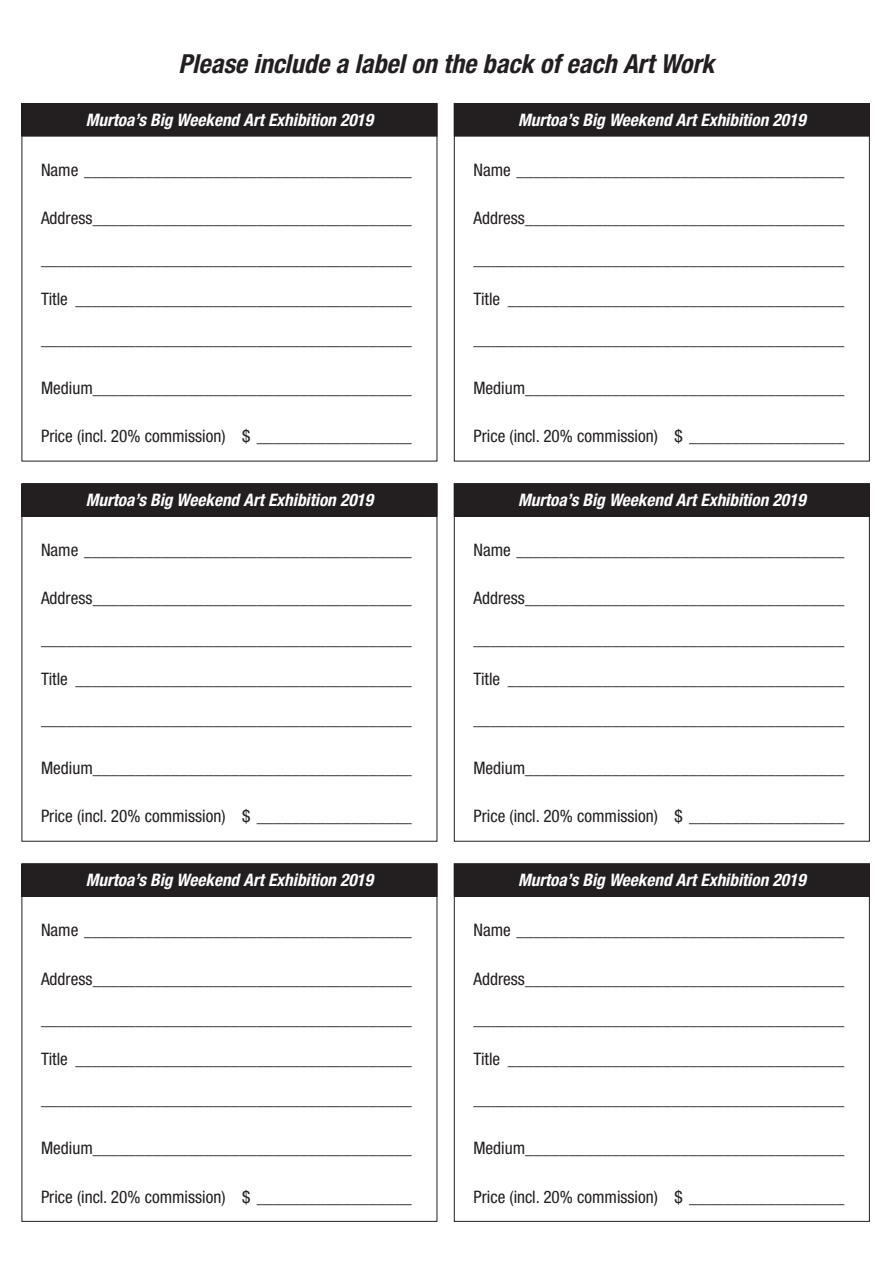
<style>
.page{position:relative;width:893px;height:1263px;background:#fff}
.page>*{position:absolute;margin:0;border:0;box-sizing:border-box;transform-origin:0 0}
.t1{font:italic 700 condensed 26.25px "Helvetica Neue";color:#231f20}
.t2{font:condensed 17.25px "Helvetica Neue";color:#231f20}
.t3{font:italic 700 condensed 17.25px "Helvetica Neue";color:#fff}
</style>
<div class="page">
<div style="left:22px;top:104px;width:415px;height:32px;background:#231f20"></div>
<div style="left:22px;top:103px;width:415px;height:33px;border:1px solid #231f20"></div>
<div style="left:454px;top:104px;width:415px;height:32px;background:#231f20"></div>
<div style="left:454px;top:103px;width:416px;height:33px;border:1px solid #231f20"></div>
<div style="left:22px;top:484px;width:415px;height:32px;background:#231f20"></div>
<div style="left:22px;top:483px;width:415px;height:34px;border:1px solid #231f20"></div>
<div style="left:454px;top:484px;width:415px;height:32px;background:#231f20"></div>
<div style="left:454px;top:483px;width:416px;height:34px;border:1px solid #231f20"></div>
<div style="left:22px;top:864px;width:415px;height:32px;background:#231f20"></div>
<div style="left:22px;top:863px;width:415px;height:34px;border:1px solid #231f20"></div>
<div style="left:454px;top:864px;width:415px;height:32px;background:#231f20"></div>
<div style="left:454px;top:863px;width:416px;height:34px;border:1px solid #231f20"></div>
<h1 class="t1" style="left:179px;top:47px;width:537px">Please include a label on the back of each Art Work</h1>
<p class="t3" style="left:86px;top:109px;width:289px">Murtoa’s Big Weekend Art Exhibition 2019</p>
<p class="t2" style="left:41px;top:160px;width:372px">Name ______________________________________</p>
<p class="t2" style="left:41px;top:208px;width:372px">Address_____________________________________</p>
<p class="t2" style="left:41px;top:248px;width:372px">___________________________________________</p>
<p class="t2" style="left:41px;top:289px;width:372px">Title _______________________________________</p>
<p class="t2" style="left:41px;top:329px;width:372px">___________________________________________</p>
<p class="t2" style="left:41px;top:377px;width:372px">Medium_____________________________________</p>
<p class="t2" style="left:41px;top:426px;width:372px">Price (incl. 20% commission) $ __________________</p>
<p class="t3" style="left:86px;top:490px;width:289px">Murtoa’s Big Weekend Art Exhibition 2019</p>
<p class="t2" style="left:41px;top:540px;width:372px">Name ______________________________________</p>
<p class="t2" style="left:41px;top:588px;width:372px">Address_____________________________________</p>
<p class="t2" style="left:41px;top:628px;width:372px">___________________________________________</p>
<p class="t2" style="left:41px;top:669px;width:372px">Title _______________________________________</p>
<p class="t2" style="left:41px;top:709px;width:372px">___________________________________________</p>
<p class="t2" style="left:41px;top:758px;width:372px">Medium_____________________________________</p>
<p class="t2" style="left:41px;top:806px;width:372px">Price (incl. 20% commission) $ __________________</p>
<p class="t3" style="left:86px;top:870px;width:289px">Murtoa’s Big Weekend Art Exhibition 2019</p>
<p class="t2" style="left:41px;top:920px;width:372px">Name ______________________________________</p>
<p class="t2" style="left:41px;top:968px;width:372px">Address_____________________________________</p>
<p class="t2" style="left:41px;top:1009px;width:372px">___________________________________________</p>
<p class="t2" style="left:41px;top:1049px;width:372px">Title _______________________________________</p>
<p class="t2" style="left:41px;top:1089px;width:372px">___________________________________________</p>
<p class="t2" style="left:41px;top:1138px;width:372px">Medium_____________________________________</p>
<p class="t2" style="left:41px;top:1186px;width:372px">Price (incl. 20% commission) $ __________________</p>
<p class="t3" style="left:518px;top:109px;width:289px">Murtoa’s Big Weekend Art Exhibition 2019</p>
<p class="t2" style="left:473px;top:160px;width:372px">Name ______________________________________</p>
<p class="t2" style="left:473px;top:208px;width:372px">Address_____________________________________</p>
<p class="t2" style="left:473px;top:248px;width:372px">___________________________________________</p>
<p class="t2" style="left:473px;top:289px;width:372px">Title _______________________________________</p>
<p class="t2" style="left:473px;top:329px;width:372px">___________________________________________</p>
<p class="t2" style="left:473px;top:377px;width:372px">Medium_____________________________________</p>
<p class="t2" style="left:473px;top:426px;width:372px">Price (incl. 20% commission) $ __________________</p>
<p class="t3" style="left:518px;top:490px;width:289px">Murtoa’s Big Weekend Art Exhibition 2019</p>
<p class="t2" style="left:473px;top:540px;width:372px">Name ______________________________________</p>
<p class="t2" style="left:473px;top:588px;width:372px">Address_____________________________________</p>
<p class="t2" style="left:473px;top:628px;width:372px">___________________________________________</p>
<p class="t2" style="left:473px;top:669px;width:372px">Title _______________________________________</p>
<p class="t2" style="left:473px;top:709px;width:372px">___________________________________________</p>
<p class="t2" style="left:473px;top:758px;width:372px">Medium_____________________________________</p>
<p class="t2" style="left:473px;top:806px;width:372px">Price (incl. 20% commission) $ __________________</p>
<p class="t3" style="left:518px;top:870px;width:289px">Murtoa’s Big Weekend Art Exhibition 2019</p>
<p class="t2" style="left:473px;top:920px;width:372px">Name ______________________________________</p>
<p class="t2" style="left:473px;top:968px;width:372px">Address_____________________________________</p>
<p class="t2" style="left:473px;top:1009px;width:372px">___________________________________________</p>
<p class="t2" style="left:473px;top:1049px;width:372px">Title _______________________________________</p>
<p class="t2" style="left:473px;top:1089px;width:372px">___________________________________________</p>
<p class="t2" style="left:473px;top:1138px;width:372px">Medium_____________________________________</p>
<p class="t2" style="left:473px;top:1186px;width:372px">Price (incl. 20% commission) $ __________________</p>
</div>
